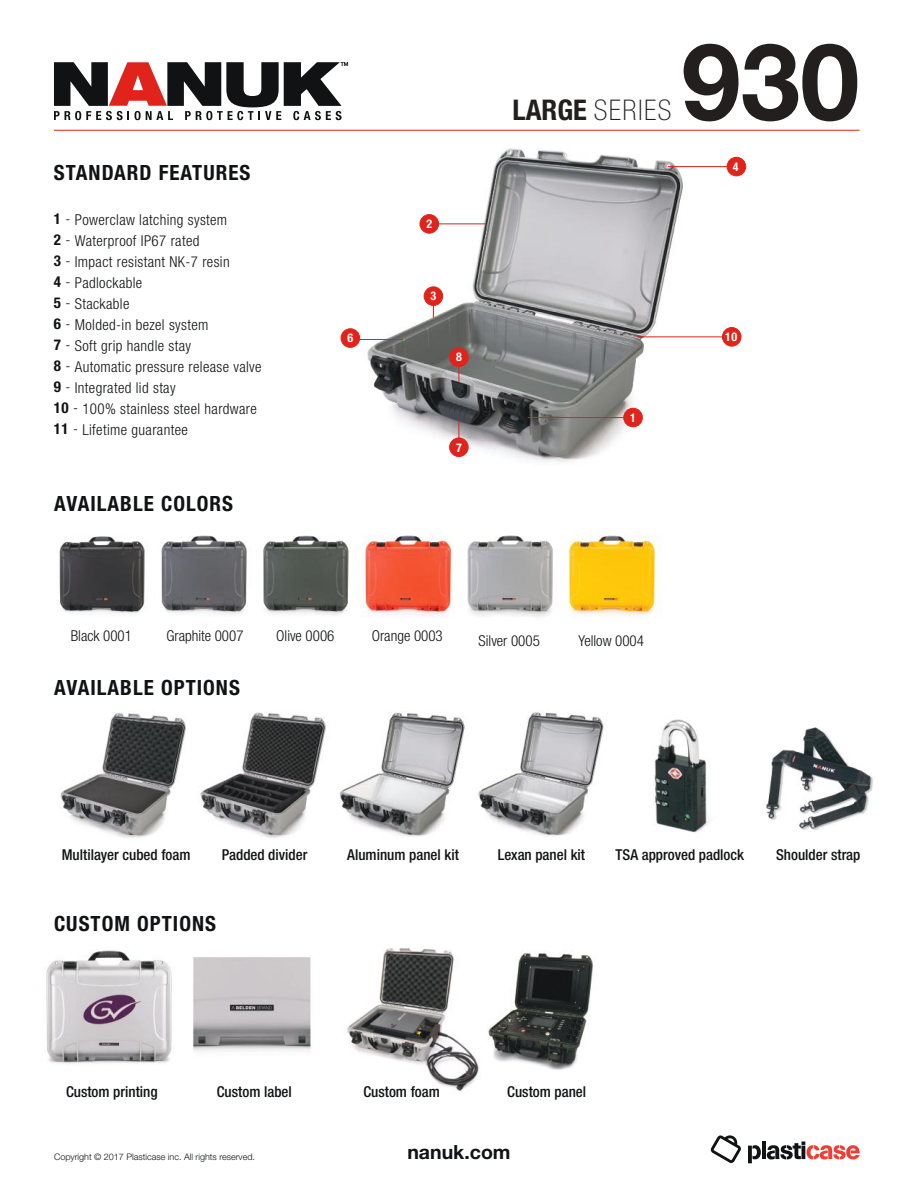
<style>
.page{position:relative;width:918px;height:1188px;background:#fff}
.page>*{position:absolute;margin:0;border:0;box-sizing:border-box;transform-origin:0 0}
.t1{font:700 106.8px "Helvetica Neue";color:#241f1f}
.t2{font:100 condensed 28.5px "Helvetica Neue LT Std";letter-spacing:.05em;color:#241f1f}
.t3{font:700 condensed 21px "Helvetica Neue LT Std";letter-spacing:.05em;color:#111213}
.t4{font:700 19.5px "Helvetica Neue LT Std";color:#111213}
.t5{font:300 condensed 15px/21px "Helvetica Neue LT Std";letter-spacing:.025em;color:#111213}
.t6{font:500 condensed 15px "Helvetica Neue LT Std";color:#111213}
.t7{font:300 condensed 15px "Helvetica Neue LT Std";color:#111213}
.t8{font:700 condensed 12px "Helvetica Neue LT Std";color:#fff}
.t9{font:300 9px "Helvetica Neue LT Std";color:#111213}
.s1{font-weight:700}
</style>
<div class="page">
<img style="left:46px;top:948px;width:547px;height:143px">
<img style="left:60px;top:712px;width:813px;height:126px">
<img style="left:59px;top:535px;width:600px;height:82px">
<img style="left:347px;top:148px;width:351px;height:314px">
<hr style="left:54px;top:130px;width:806px;height:1px;background:#e0231b">
<svg style="left:748px;top:1145px;width:13px;height:18px"></svg>
<hr style="left:762px;top:1142px;width:4px;height:17px;background:#111213">
<svg style="left:767px;top:1142px;width:93px;height:18px"></svg>
<svg style="left:711px;top:1135px;width:30px;height:28px"></svg>
<hr style="left:528px;top:417px;width:105px;height:1px;background:#e0231b">
<svg style="left:459px;top:421px;width:1px;height:17px"></svg>
<svg style="left:459px;top:367px;width:1px;height:15px"></svg>
<hr style="left:668px;top:166px;width:68px;height:1px;background:#e0231b">
<hr style="left:637px;top:336px;width:95px;height:1px;background:#e0231b">
<hr style="left:429px;top:224px;width:57px;height:1px;background:#e0231b">
<hr style="left:350px;top:339px;width:53px;height:1px;background:#e0231b">
<div style="left:420px;top:215px;width:19px;height:18px;background:#e0231b;border-radius:50%"></div>
<div style="left:420px;top:214px;width:19px;height:20px;border:1px solid #e0231b;border-radius:50%"></div>
<div style="left:341px;top:329px;width:19px;height:18px;background:#e0231b;border-radius:50%"></div>
<div style="left:341px;top:328px;width:19px;height:20px;border:1px solid #e0231b;border-radius:50%"></div>
<div style="left:624px;top:408px;width:18px;height:19px;background:#e0231b;border-radius:50%"></div>
<div style="left:623px;top:408px;width:20px;height:19px;border:1px solid #e0231b;border-radius:50%"></div>
<div style="left:450px;top:348px;width:18px;height:19px;background:#e0231b;border-radius:50%"></div>
<div style="left:449px;top:348px;width:20px;height:19px;border:1px solid #e0231b;border-radius:50%"></div>
<div style="left:450px;top:438px;width:18px;height:19px;background:#e0231b;border-radius:50%"></div>
<div style="left:449px;top:438px;width:20px;height:19px;border:1px solid #e0231b;border-radius:50%"></div>
<div style="left:722px;top:328px;width:19px;height:18px;background:#e0231b;border-radius:50%"></div>
<div style="left:722px;top:327px;width:19px;height:20px;border:1px solid #e0231b;border-radius:50%"></div>
<div style="left:727px;top:157px;width:19px;height:19px;background:#e0231b;border-radius:50%"></div>
<div style="left:727px;top:157px;width:19px;height:19px;border:1px solid #e0231b;border-radius:50%"></div>
<svg style="left:433px;top:306px;width:1px;height:12px"></svg>
<div style="left:424px;top:287px;width:19px;height:18px;background:#e0231b;border-radius:50%"></div>
<div style="left:424px;top:286px;width:19px;height:20px;border:1px solid #e0231b;border-radius:50%"></div>
<svg style="left:54px;top:62px;width:294px;height:58px"></svg>
<h3 class="t3" style="left:54px;top:160px;width:198px">STANDARD FEATURES</h3>
<p class="t5" style="left:54px;top:209px;width:209px"><span class="s1">1</span> - Powerclaw latching system<br><span class="s1">2</span> - Waterproof IP67 rated<br><span class="s1">3</span> - Impact resistant NK-7 resin<br><span class="s1">4</span> - Padlockable<br><span class="s1">5</span> - Stackable<br><span class="s1">6</span> - Molded-in bezel system<br><span class="s1">7</span> - Soft grip handle stay<br><span class="s1">8</span> - Automatic pressure release valve<br><span class="s1">9</span> - Integrated lid stay<br><span class="s1">10</span> - 100% stainless steel hardware<br><span class="s1">11</span> - Lifetime guarantee</p>
<h3 class="t3" style="left:54px;top:491px;width:181px">AVAILABLE COLORS</h3>
<p class="t8" style="left:347px;top:331px;width:7px">6</p>
<p class="t8" style="left:426px;top:216px;width:7px">2</p>
<p class="t8" style="left:431px;top:289px;width:7px">3</p>
<p class="t8" style="left:456px;top:349px;width:7px">8</p>
<p class="t8" style="left:456px;top:440px;width:7px">7</p>
<h2 class="t2" style="left:512px;top:94px;width:160px"><span class="s1">LARGE</span> SERIES</h2>
<h1 class="t1" style="left:681px;top:-2px;width:180px">930</h1>
<p class="t8" style="left:733px;top:159px;width:7px">4</p>
<p class="t8" style="left:630px;top:410px;width:7px">1</p>
<p class="t8" style="left:725px;top:330px;width:14px">10</p>
<p class="t7" style="left:71px;top:627px;width:63px">Black 0001</p>
<p class="t7" style="left:166px;top:627px;width:79px">Graphite 0007</p>
<p class="t7" style="left:276px;top:627px;width:60px">Olive 0006</p>
<p class="t7" style="left:372px;top:627px;width:73px">Orange 0003</p>
<h3 class="t3" style="left:54px;top:675px;width:187px">AVAILABLE OPTIONS</h3>
<p class="t7" style="left:479px;top:632px;width:63px">Silver 0005</p>
<p class="t7" style="left:579px;top:632px;width:67px">Yellow 0004</p>
<p class="t6" style="left:62px;top:846px;width:130px">Multilayer cubed foam</p>
<p class="t6" style="left:222px;top:846px;width:87px">Padded divider</p>
<p class="t6" style="left:347px;top:846px;width:113px">Aluminum panel kit</p>
<p class="t6" style="left:498px;top:846px;width:89px">Lexan panel kit</p>
<p class="t6" style="left:616px;top:846px;width:130px">TSA approved padlock</p>
<p class="t6" style="left:776px;top:846px;width:86px">Shoulder strap</p>
<h3 class="t3" style="left:54px;top:911px;width:164px">CUSTOM OPTIONS</h3>
<p class="t6" style="left:66px;top:1083px;width:93px">Custom printing</p>
<p class="t6" style="left:217px;top:1083px;width:76px">Custom label</p>
<p class="t6" style="left:363px;top:1083px;width:78px">Custom foam</p>
<p class="t6" style="left:507px;top:1083px;width:80px">Custom panel</p>
<p class="t9" style="left:54px;top:1151px;width:203px">Copyright © 2017 Plasticase inc. All rights reserved.</p>
<h3 class="t4" style="left:407px;top:1140px;width:105px">nanuk.com</h3>
</div>
